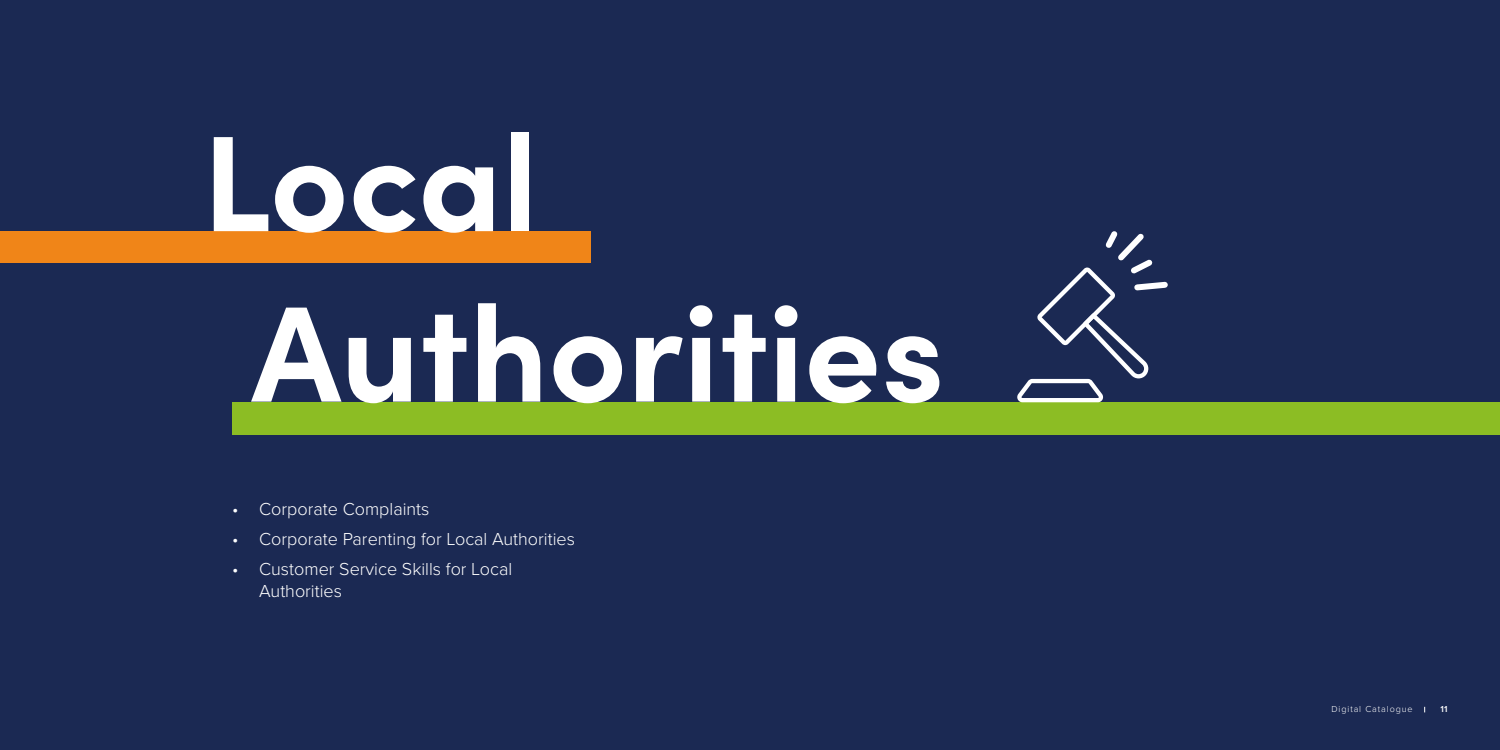
<style>
.page{position:relative;width:1500px;height:750px;background:#1b2953}
.page>*{position:absolute;margin:0;border:0;box-sizing:border-box;transform-origin:0 0}
.t1{font:700 136.5px/170.6px "Sofia Pro";color:#fff}
.t2{font:300 18px/22.5px "Proxima Nova";color:#fff}
.t3{font:300 9px "Proxima Nova";letter-spacing:.1em;color:#fff}
.t4{font:600 9px "Proxima Nova";color:#fff}
</style>
<div class="page">
<div style="left:0;top:231px;width:591px;height:31px;background:#f08518"></div>
<div style="left:232px;top:402px;width:1268px;height:33px;background:#8cbd24"></div>
<svg style="left:1017px;top:231px;width:151px;height:171px"></svg>
<h1 class="t1" style="left:252px;top:87px;width:694px;text-indent:-49px">Local<br>Authorities</h1>
<p class="t2" style="left:232px;top:496px;width:199px">• Corporate Complaints</p>
<p class="t2" style="left:232px;top:526px;width:344px">• Corporate Parenting for Local Authorities</p>
<p class="t2" style="left:259px;top:556px;width:255px;text-indent:-27px">• Customer Service Skills for Local<br>Authorities</p>
<p class="t3" style="left:1332px;top:703px;width:83px">Digital Catalogue</p>
<p class="t4" style="left:1441px;top:703px;width:8px">11</p>
</div>
